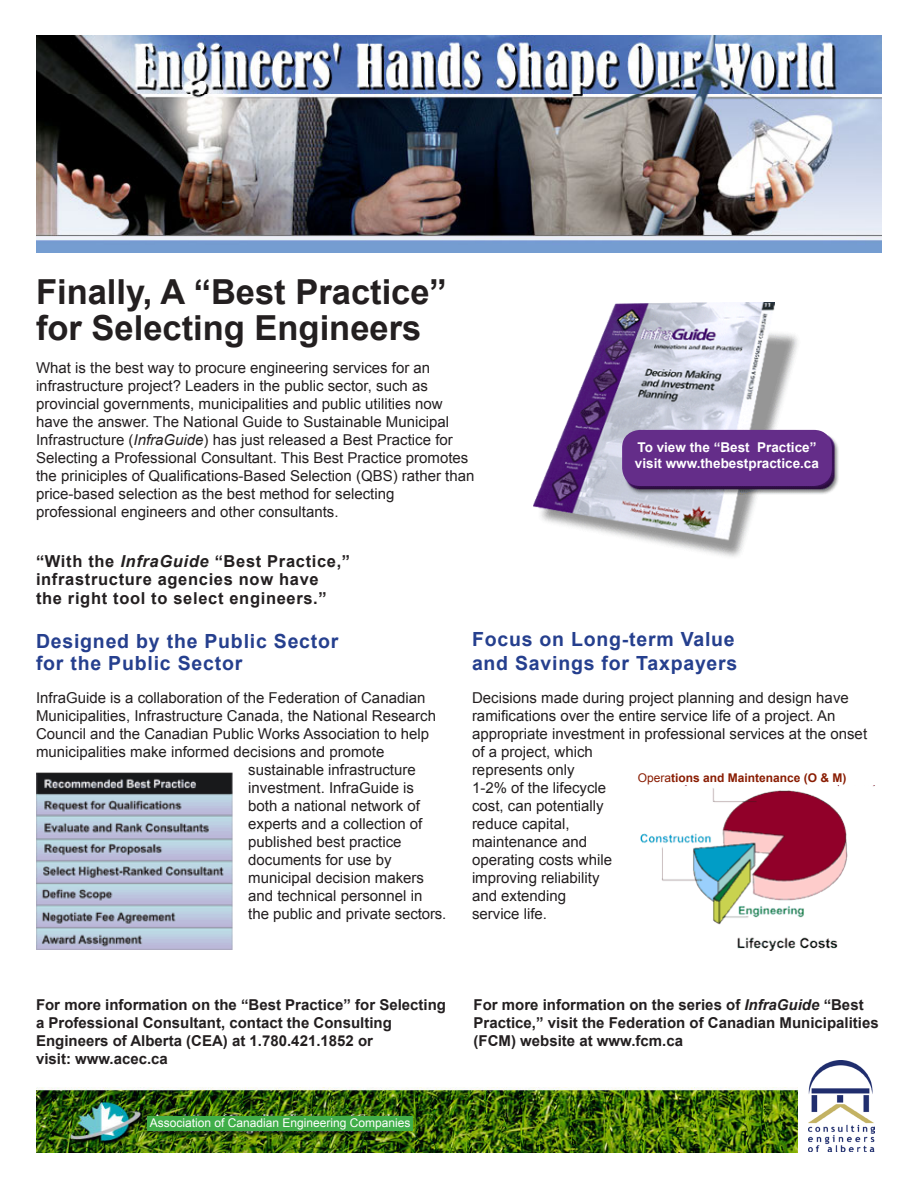
<style>
.page{position:relative;width:918px;height:1188px;background:#fff}
.page>*{position:absolute;margin:0;border:0;box-sizing:border-box;transform-origin:0 0}
.t1{font:700 34.5px/36px "Arial";color:#231f20}
.t2{font:700 19.5px "Arial";letter-spacing:.04em;color:#253f8e}
.t3{font:700 16.5px "Arial";letter-spacing:.04em;color:#231f20}
.t4{font:15px/18px "Arial";color:#231f20}
.t5{font:700 15px/18px "Arial";color:#231f20}
.t6{font:700 13.5px/16.2px "Arial";color:#fff}
.t7{font:12px "Arial";color:#fff}
.t8{font:700 12px "Arial";color:#891c02}
.s1{font-style:italic}
.s2{font-weight:400}
</style>
<div class="page">
<img style="left:36px;top:36px;width:846px;height:217px">
<img style="left:36px;top:1087px;width:762px;height:65px">
<img style="left:533px;top:302px;width:306px;height:255px">
<img style="left:36px;top:773px;width:197px;height:177px">
<img style="left:808px;top:1060px;width:66px;height:92px">
<div style="left:622px;top:430px;width:210px;height:56px;background:#642d89;border-radius:18px"></div>
<img style="left:640px;top:786px;width:234px;height:165px">
<div style="left:147px;top:1116px;width:266px;height:15px;background:#40ae49"></div>
<p class="t1" style="left:36px;top:275px;width:412px">Finally, A “Best Practice” for Selecting Engineers</p>
<p class="t4" style="left:36px;top:359px;width:440px">What is the best way to procure engineering services for an infrastructure project? Leaders in the public sector, such as provincial governments, municipalities and public utilities now have the answer. The National Guide to Sustainable Municipal Infrastructure (<span class="s1">InfraGuide</span>) has just released a Best Practice for Selecting a Professional Consultant. This Best Practice promotes the priniciples of Qualifications-Based Selection (QBS) rather than price-based selection as the best method for selecting professional engineers and other consultants.</p>
<p class="t3" style="left:36px;top:550px;width:316px">“With the <span class="s1">InfraGuide</span> “Best Practice,”</p>
<p class="t3" style="left:36px;top:568px;width:284px">infrastructure agencies now have</p>
<p class="t3" style="left:36px;top:588px;width:292px">the right tool to select engineers.”</p>
<p class="t2" style="left:36px;top:628px;width:304px">Designed by the Public Sector</p>
<p class="t2" style="left:36px;top:650px;width:208px">for the Public Sector</p>
<p class="t4" style="left:36px;top:689px;width:391px">InfraGuide is a collaboration of the Federation of Canadian</p>
<p class="t4" style="left:36px;top:707px;width:402px">Municipalities, Infrastructure Canada, the National Research</p>
<p class="t4" style="left:36px;top:725px;width:395px">Council and the Canadian Public Works Association to help</p>
<p class="t4" style="left:36px;top:743px;width:350px">municipalities make informed decisions and promote</p>
<p class="t4" style="left:248px;top:761px;width:169px">sustainable infrastructure</p>
<p class="t4" style="left:248px;top:779px;width:167px">investment. InfraGuide is</p>
<p class="t4" style="left:248px;top:797px;width:173px">both a national network of</p>
<p class="t4" style="left:248px;top:815px;width:176px">experts and a collection of</p>
<p class="t4" style="left:248px;top:833px;width:155px">published best practice</p>
<p class="t4" style="left:248px;top:851px;width:145px">documents for use by</p>
<p class="t4" style="left:248px;top:869px;width:177px">municipal decision makers</p>
<p class="t4" style="left:248px;top:887px;width:176px">and technical personnel in</p>
<p class="t4" style="left:248px;top:905px;width:200px">the public and private sectors.</p>
<p class="t6" style="left:635px;top:440px;width:186px">To view the “Best Practice” visit www.thebestpractice.ca</p>
<p class="t2" style="left:472px;top:627px;width:264px">Focus on Long-term Value</p>
<p class="t2" style="left:472px;top:650px;width:267px">and Savings for Taxpayers</p>
<p class="t4" style="left:472px;top:689px;width:378px">Decisions made during project planning and design have ramifications over the entire service life of a project. An</p>
<p class="t4" style="left:472px;top:725px;width:397px">appropriate investment in professional services at the onset of a project, which<br>represents only<br>1-2% of the lifecycle<br>cost, can potentially<br>reduce capital,<br>maintenance and<br>operating costs while<br>improving reliability<br>and extending<br>service life.</p>
<p class="t8" style="left:638px;top:770px;width:210px"><span class="s2">Opera</span>tions and Maintenance (O &amp; M)</p>
<p class="t5" style="left:36px;top:996px;width:412px">For more information on the “Best Practice” for Selecting a Professional Consultant, contact the Consulting</p>
<p class="t5" style="left:36px;top:1032px;width:339px">Engineers of Alberta (CEA) at 1.780.421.1852 or</p>
<p class="t5" style="left:36px;top:1050px;width:133px">visit: www.acec.ca</p>
<p class="t7" style="left:150px;top:1115px;width:262px">Association of Canadian Engineering Companies</p>
<p class="t5" style="left:474px;top:996px;width:407px">For more information on the series of <span class="s1">InfraGuide</span> “Best<br>Practice,” visit the Federation of Canadian Municipalities (FCM) website at www.fcm.ca</p>
</div>
